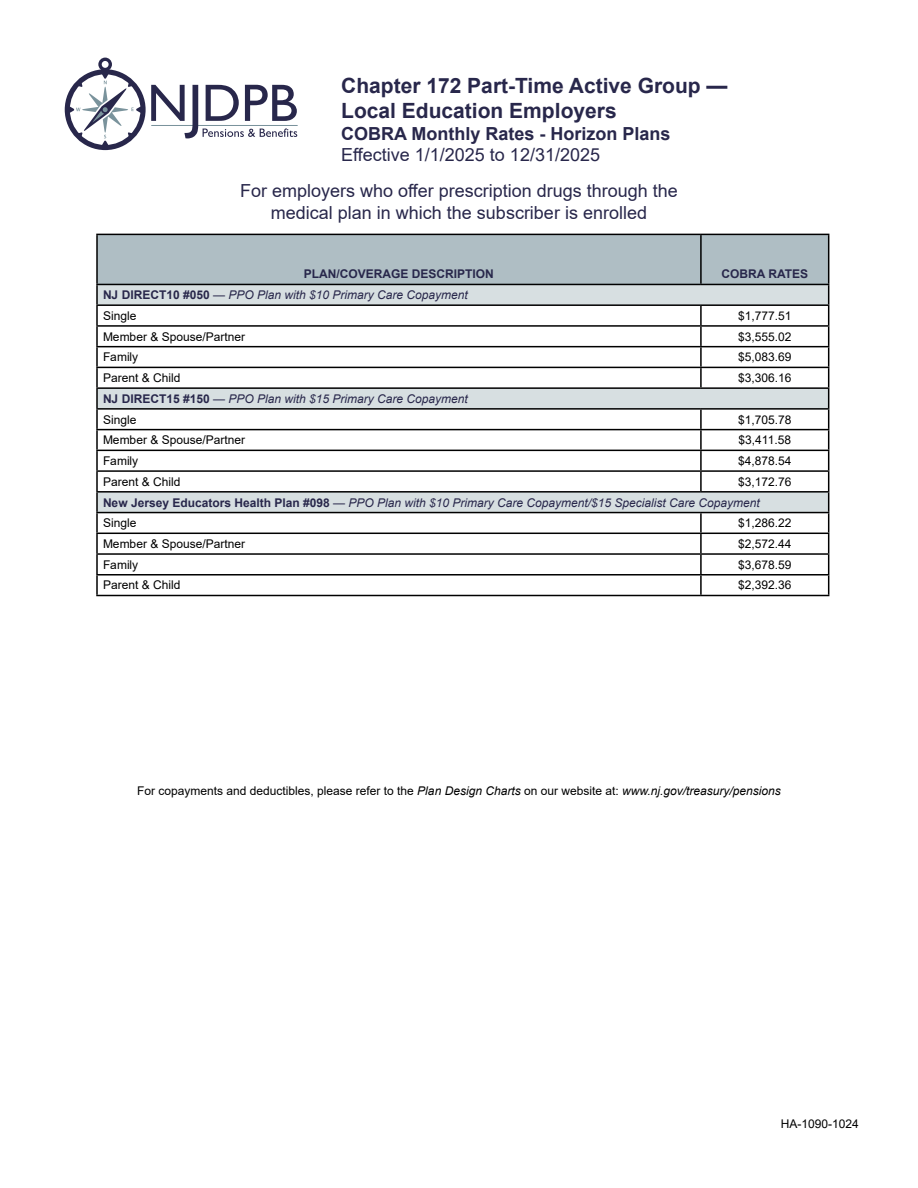
<style>
.page{position:relative;width:918px;height:1188px;background:#fff}
.page>*{position:absolute;margin:0;border:0;box-sizing:border-box;transform-origin:0 0}
.t1{font:700 21px/25.2px "Arial";color:#28274b}
.t2{font:18px/35.7px "Arial";color:#28274b}
.t3{font:700 18px "Arial";color:#28274b}
.t4{font:12px "Arial";color:#000}
.t5{font:italic 12px/20.7px "Arial";color:#28274b}
.t6{font:700 12px "Arial";color:#28274b}
.s1{font-weight:700;font-style:normal}
.s2{font-style:normal;color:#000}
.s3{font-style:italic}
</style>
<div class="page">
<svg style="left:65px;top:58px;width:233px;height:92px"></svg>
<svg style="left:96px;top:234px;width:733px;height:361px"></svg>
<hr style="left:96px;top:595px;width:605px;height:1px;background:#000">
<hr style="left:701px;top:595px;width:128px;height:1px;background:#000">
<h1 class="t1" style="left:341px;top:73px;width:388px">Chapter 172 Part-Time Active Group —<br>Local Education Employers</h1>
<h2 class="t3" style="left:341px;top:121px;width:331px">COBRA Monthly Rates - Horizon Plans</h2>
<h2 class="t2" style="left:240px;top:137px;width:439px;text-indent:101px">Effective 1/1/2025 to 12/31/2025<br>For employers who offer prescription drugs through the</h2>
<h2 class="t2" style="left:271px;top:195px;width:378px">medical plan in which the subscriber is enrolled</h2>
<p class="t6" style="left:304px;top:266px;width:192px">PLAN/COVERAGE DESCRIPTION</p>
<p class="t6" style="left:721px;top:266px;width:88px">COBRA RATES</p>
<p class="t5" style="left:103px;top:285px;width:366px"><span class="s1">NJ DIRECT10 #050</span> — PPO Plan with $10 Primary Care Copayment<br><span class="s2">Single</span></p>
<p class="t4" style="left:738px;top:307px;width:55px">$1,777.51</p>
<p class="t4" style="left:103px;top:328px;width:144px">Member &amp; Spouse/Partner</p>
<p class="t4" style="left:738px;top:328px;width:55px">$3,555.02</p>
<p class="t4" style="left:103px;top:349px;width:37px">Family</p>
<p class="t4" style="left:738px;top:349px;width:55px">$5,083.69</p>
<p class="t4" style="left:103px;top:370px;width:79px">Parent &amp; Child</p>
<p class="t4" style="left:738px;top:370px;width:55px">$3,306.16</p>
<p class="t5" style="left:103px;top:388px;width:366px"><span class="s1">NJ DIRECT15 #150</span> — PPO Plan with $15 Primary Care Copayment<br><span class="s2">Single</span></p>
<p class="t4" style="left:738px;top:411px;width:55px">$1,705.78</p>
<p class="t4" style="left:103px;top:432px;width:144px">Member &amp; Spouse/Partner</p>
<p class="t4" style="left:739px;top:432px;width:54px">$3,411.58</p>
<p class="t4" style="left:103px;top:453px;width:37px">Family</p>
<p class="t4" style="left:738px;top:453px;width:55px">$4,878.54</p>
<p class="t4" style="left:103px;top:473px;width:79px">Parent &amp; Child</p>
<p class="t5" style="left:103px;top:471px;width:690px;text-indent:635px"><span class="s2">$3,172.76<br></span><span class="s1">New Jersey Educators Health Plan #098</span> — PPO Plan with $10 Primary Care Copayment/$15 Specialist Care Copayment<br><span class="s2">Single</span></p>
<p class="t4" style="left:738px;top:515px;width:55px">$1,286.22</p>
<p class="t4" style="left:103px;top:536px;width:144px">Member &amp; Spouse/Partner</p>
<p class="t4" style="left:738px;top:536px;width:55px">$2,572.44</p>
<p class="t4" style="left:103px;top:556px;width:37px">Family</p>
<p class="t4" style="left:738px;top:556px;width:55px">$3,678.59</p>
<p class="t4" style="left:103px;top:577px;width:79px">Parent &amp; Child</p>
<p class="t4" style="left:738px;top:577px;width:55px">$2,392.36</p>
<p class="t4" style="left:137px;top:783px;width:645px">For copayments and deductibles, please refer to the <span class="s3">Plan Design Charts</span> on our website at: <span class="s3">www.nj.gov/treasury/pensions</span></p>
<p class="t4" style="left:781px;top:1115px;width:80px">HA-1090-1024</p>
</div>
